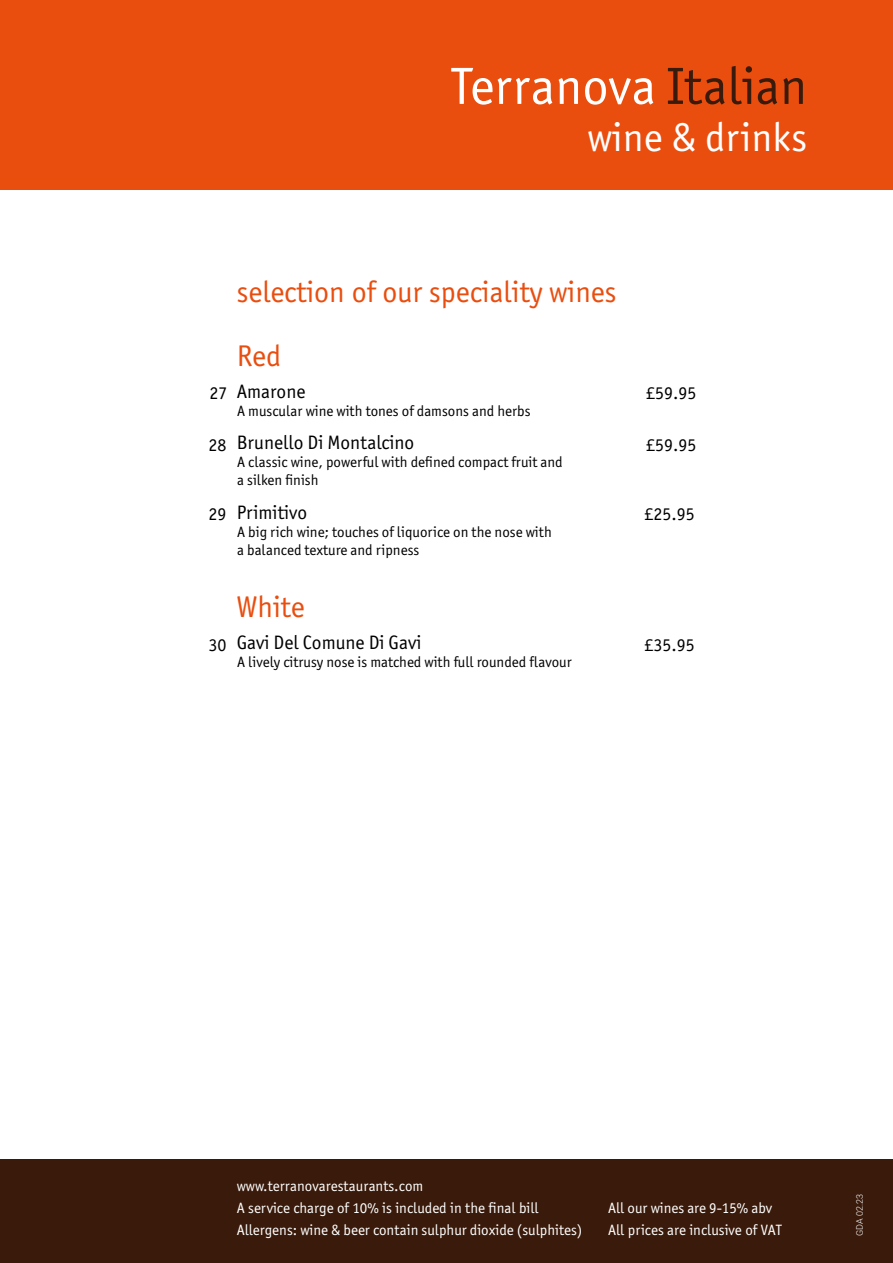
<style>
.page{position:relative;width:893px;height:1263px;background:#fff}
.page>*{position:absolute;margin:0;border:0;box-sizing:border-box;transform-origin:0 0}
.t1{font:52.5px "Officina Sans ITC Pro";color:#fff}
.t2{font:40.5px "Officina Sans ITC Pro";color:#fff}
.t3{font:30px/64.1px "Officina Sans ITC Pro";color:#e94e0f}
.t4{font:19.5px "Officina Sans ITC Pro";color:#000}
.t5{font:18px "Officina Sans ITC Pro";color:#000}
.t6{font:15px/18px "Officina Sans ITC Pro";color:#000}
.t7{font:15px "Officina Sans ITC Pro";color:#fff}
.t8{font:300 9px "Roboto";color:#fff}
.s1{color:#3a1b0b}
</style>
<div class="page">
<div style="left:0;top:0;width:893px;height:189px;background:#e94e0f"></div>
<div style="left:0;top:1160px;width:893px;height:103px;background:#3a1b0b"></div>
<h1 class="t1" style="left:451px;top:55px;width:358px">Terranova <span class="s1">Italian</span></h1>
<h2 class="t2" style="left:587px;top:113px;width:221px">wine &amp; drinks</h2>
<h3 class="t3" style="left:237px;top:259px;width:381px">selection of our speciality wines<br>Red</h3>
<p class="t5" style="left:210px;top:382px;width:19px">27</p>
<h3 class="t4" style="left:237px;top:380px;width:70px">Amarone</h3>
<p class="t5" style="left:646px;top:382px;width:52px">£59.95</p>
<p class="t6" style="left:237px;top:401px;width:295px">A muscular wine with tones of damsons and herbs</p>
<p class="t5" style="left:208px;top:434px;width:19px">28</p>
<h3 class="t4" style="left:237px;top:431px;width:179px">Brunello Di Montalcino</h3>
<p class="t5" style="left:646px;top:434px;width:52px">£59.95</p>
<p class="t6" style="left:237px;top:453px;width:327px">A classic wine, powerful with defined compact fruit and a silken finish</p>
<p class="t5" style="left:208px;top:503px;width:19px">29</p>
<h3 class="t4" style="left:237px;top:501px;width:72px">Primitivo</h3>
<p class="t5" style="left:645px;top:503px;width:52px">£25.95</p>
<p class="t6" style="left:237px;top:523px;width:316px">A big rich wine; touches of liquorice on the nose with a balanced texture and ripness</p>
<p class="t5" style="left:208px;top:634px;width:19px">30</p>
<h3 class="t3" style="left:237px;top:575px;width:69px">White</h3>
<h3 class="t4" style="left:237px;top:631px;width:186px">Gavi Del Comune Di Gavi</h3>
<p class="t5" style="left:645px;top:634px;width:52px">£35.95</p>
<p class="t6" style="left:237px;top:653px;width:336px">A lively citrusy nose is matched with full rounded flavour</p>
<p class="t7" style="left:237px;top:1177px;width:188px">www.terranovarestaurants.com</p>
<p class="t7" style="left:237px;top:1199px;width:304px">A service charge of 10% is included in the final bill</p>
<p class="t7" style="left:608px;top:1199px;width:166px">All our wines are 9-15% abv</p>
<p class="t7" style="left:237px;top:1221px;width:347px">Allergens: wine &amp; beer contain sulphur dioxide (sulphites)</p>
<p class="t7" style="left:608px;top:1221px;width:175px">All prices are inclusive of VAT</p>
<p class="t8" style="left:853px;top:1236px;width:44px;rotate:-90deg">GDA 02.23</p>
</div>
